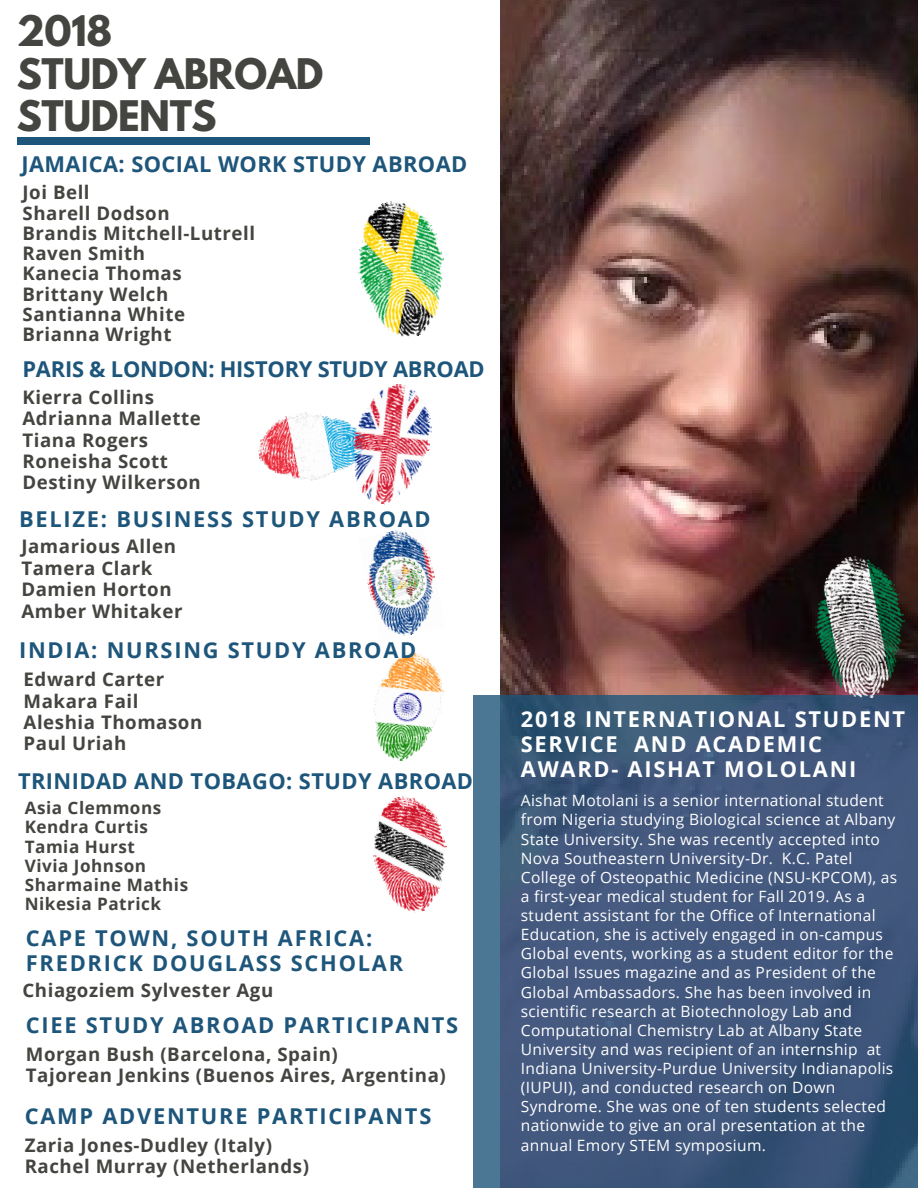
<style>
.page{position:relative;width:918px;height:1188px;background:#fff}
.page>*{position:absolute;margin:0;border:0;box-sizing:border-box;transform-origin:0 0}
.t1{font:700 37.35px/42.8px "League Spartan";letter-spacing:-.01em;color:#444440}
.t2{font:700 21.9px/24.8px "Open Sans";letter-spacing:.08em;color:#1e567b}
.t3{font:700 21.9px/24.8px "Open Sans";letter-spacing:.08em;color:#fff}
.t4{font:700 21.9px "Open Sans";letter-spacing:.02em;color:#1e567b}
.t5{font:700 21.9px "Open Sans";letter-spacing:-.01em;color:#1e567b}
.t6{font:700 18.75px/21.3px "Open Sans";letter-spacing:.03em;color:#444440}
.t7{font:700 17.1px/19.2px "Open Sans";letter-spacing:.03em;color:#444440}
.t8{font:15.6px/19.2px "Open Sans";letter-spacing:.02em;color:#fff}
</style>
<div class="page">
<div style="left:17px;top:137px;width:353px;height:8px;background:#1e567b"></div>
<img style="left:373px;top:653px;width:71px;height:108px">
<img style="left:367px;top:530px;width:68px;height:106px">
<img style="left:501px;top:0;width:417px;height:695px">
<svg style="left:474px;top:695px;width:444px;height:493px;fill:#43587e"></svg>
<img style="left:804px;top:550px;width:113px;height:155px">
<img style="left:258px;top:412px;width:89px;height:69px">
<img style="left:373px;top:795px;width:74px;height:118px">
<img style="left:347px;top:384px;width:85px;height:121px">
<img style="left:358px;top:201px;width:86px;height:137px">
<h1 class="t1" style="left:17px;top:14px;width:308px">2018<br>STUDY ABROAD<br>STUDENTS</h1>
<h2 class="t4" style="left:21px;top:149px;width:448px">JAMAICA: SOCIAL WORK STUDY ABROAD</h2>
<p class="t6" style="left:22px;top:182px;width:234px;line-height:20.2px">Joi Bell<br>Sharell Dodson<br>Brandis Mitchell-Lutrell<br>Raven Smith<br>Kanecia Thomas<br>Brittany Welch<br>Santianna White<br>Brianna Wright</p>
<h2 class="t5" style="left:22px;top:354px;width:464px">PARIS &amp; LONDON: HISTORY STUDY ABROAD</h2>
<p class="t6" style="left:22px;top:386px;width:180px">Kierra Collins<br>Adrianna Mallette<br>Tiana Rogers<br>Roneisha Scott<br>Destiny Wilkerson</p>
<h2 class="t2" style="left:19px;top:506px;width:413px">BELIZE: BUSINESS STUDY ABROAD</h2>
<p class="t6" style="left:21px;top:536px;width:163px">Jamarious Allen<br>Tamera Clark<br>Damien Horton<br>Amber Whitaker</p>
<h2 class="t2" style="left:19px;top:638px;width:399px">INDIA: NURSING STUDY ABROAD</h2>
<p class="t6" style="left:24px;top:668px;width:180px">Edward Carter<br>Makara Fail<br>Aleshia Thomason<br>Paul Uriah</p>
<h2 class="t4" style="left:18px;top:766px;width:457px">TRINIDAD AND TOBAGO: STUDY ABROAD</h2>
<p class="t7" style="left:25px;top:798px;width:165px">Asia Clemmons<br>Kendra Curtis<br>Tamia Hurst<br>Vivia Johnson<br>Sharmaine Mathis<br>Nikesia Patrick</p>
<h2 class="t2" style="left:26px;top:926px;width:379px">CAPE TOWN, SOUTH AFRICA:<br>FREDRICK DOUGLASS SCHOLAR</h2>
<p class="t6" style="left:22px;top:979px;width:252px">Chiagoziem Sylvester Agu</p>
<h2 class="t2" style="left:26px;top:1012px;width:434px">CIEE STUDY ABROAD PARTICIPANTS</h2>
<p class="t6" style="left:26px;top:1043px;width:421px">Morgan Bush (Barcelona, Spain)<br>Tajorean Jenkins (Buenos Aires, Argentina)</p>
<h2 class="t2" style="left:25px;top:1103px;width:408px">CAMP ADVENTURE PARTICIPANTS</h2>
<p class="t6" style="left:25px;top:1134px;width:286px">Zaria Jones-Dudley (Italy)<br>Rachel Murray (Netherlands)</p>
<h2 class="t3" style="left:521px;top:706px;width:386px">2018 INTERNATIONAL STUDENT<br>SERVICE AND ACADEMIC<br>AWARD- AISHAT MOLOLANI</h2>
<p class="t8" style="left:521px;top:791px;width:378px">Aishat Motolani is a senior international student from Nigeria studying Biological science at Albany State University. She was recently accepted into Nova Southeastern University-Dr. K.C. Patel College of Osteopathic Medicine (NSU-KPCOM), as a first-year medical student for Fall 2019. As a student assistant for the Office of International Education, she is actively engaged in on-campus Global events, working as a student editor for the Global Issues magazine and as President of the Global Ambassadors. She has been involved in scientific research at Biotechnology Lab and Computational Chemistry Lab at Albany State University and was recipient of an internship at Indiana University-Purdue University Indianapolis (IUPUI), and conducted research on Down Syndrome. She was one of ten students selected nationwide to give an oral presentation at the annual Emory STEM symposium.</p>
</div>
